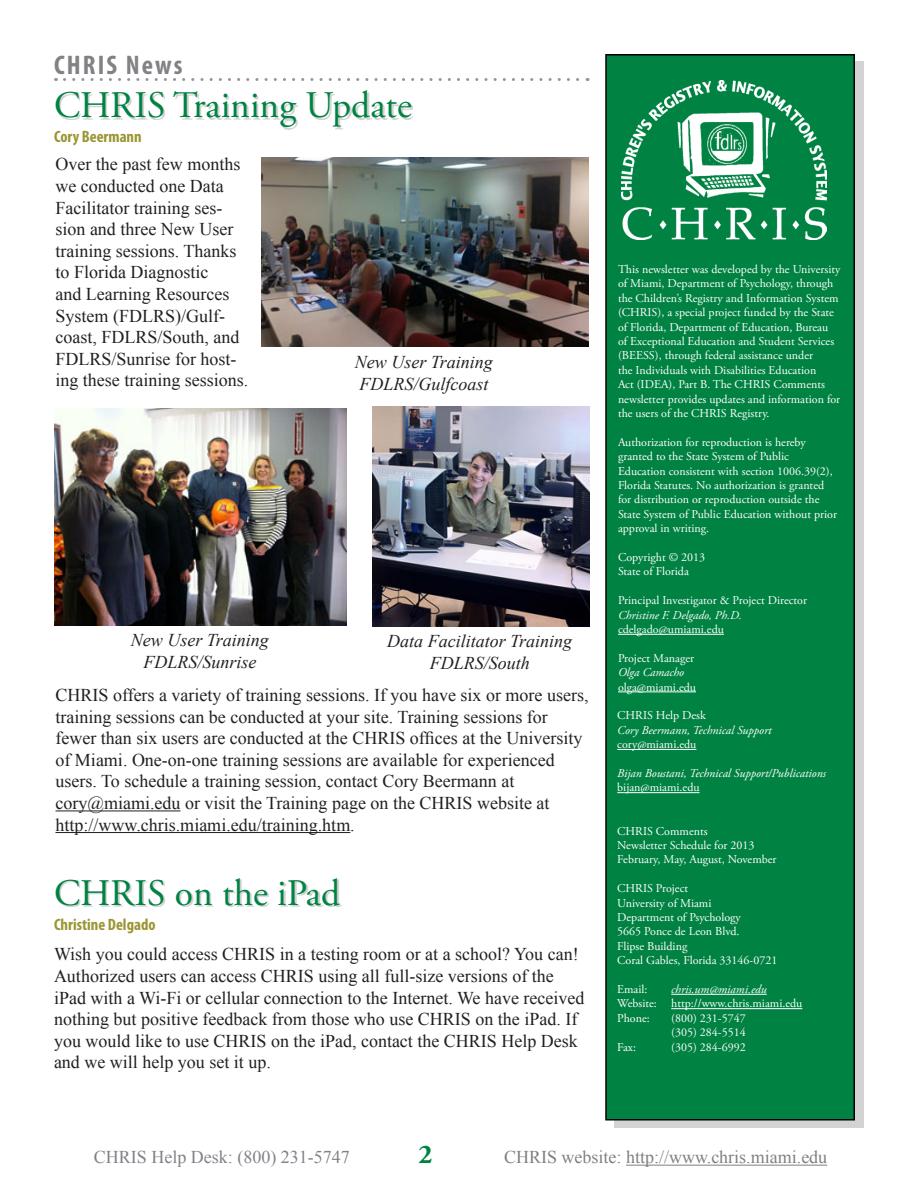
<style>
.page{position:relative;width:918px;height:1188px;background:#fff}
.page>*{position:absolute;margin:0;border:0;box-sizing:border-box;transform-origin:0 0}
.t1{font:37.5px "Adobe Garamond Pro";color:#008242}
.t2{font:700 condensed 27px "Myriad Pro";letter-spacing:.08em;color:#808285}
.t3{font:700 27px "Adobe Garamond Pro";color:#008242}
.t4{font:18px/21.6px "Times New Roman";color:#231f20}
.t5{font:italic 18px "Times New Roman";color:#231f20}
.t6{font:18px "Times New Roman";color:#818080}
.t7{font:18px "Times New Roman";color:#818289}
.t8{font:700 condensed 16.5px "Myriad Pro";color:#9b9533}
.t9{font:12px/14.4px "Adobe Garamond Pro";color:#fff}
.t10{font:italic 12px "Adobe Garamond Pro";color:#fff}
</style>
<div class="page">
<div style="left:614px;top:61px;width:250px;height:1067px;background:#d3d3d3"></div>
<div style="left:605px;top:54px;width:250px;height:1066px;background:#008242;border:2px solid #000"></div>
<hr style="left:618px;top:634px;width:106px;height:1px;background:#fff">
<hr style="left:618px;top:692px;width:78px;height:1px;background:#fff">
<hr style="left:617px;top:749px;width:79px;height:1px;background:#fff">
<hr style="left:617px;top:792px;width:83px;height:1px;background:#fff">
<hr style="left:671px;top:994px;width:96px;height:1px;background:#fff">
<hr style="left:671px;top:1008px;width:131px;height:1px;background:#fff">
<img style="left:622px;top:80px;width:205px;height:159px">
<svg style="left:65px;top:78px;width:523px;height:3px"></svg>
<hr style="left:626px;top:1165px;width:201px;height:1px;background:#818080">
<div style="left:57px;top:92px;width:356px;height:37px;background:#231f20;opacity:.2"></div>
<img style="left:373px;top:406px;width:217px;height:221px">
<img style="left:55px;top:408px;width:291px;height:218px">
<img style="left:261px;top:158px;width:328px;height:189px">
<div style="left:57px;top:880px;width:285px;height:27px;background:#231f20;opacity:.2"></div>
<hr style="left:56px;top:811px;width:125px;height:1px;background:#231f20">
<hr style="left:56px;top:832px;width:294px;height:1px;background:#231f20">
<p class="t2" style="left:54px;top:48px;width:130px">CHRIS News</p>
<p class="t1" style="left:54px;top:83px;width:359px">CHRIS Training Update</p>
<p class="t8" style="left:54px;top:127px;width:89px">Cory Beermann</p>
<p class="t4" style="left:56px;top:153px;width:194px">Over the past few months we conducted one Data<br>Facilitator training ses&shy;sion and three New User training sessions. Thanks to Florida Diagnostic<br>and Learning Resources<br>System (FDLRS)/Gulf&shy;coast, FDLRS/South, and<br>FDLRS/Sunrise for host&shy;ing these training sessions.</p>
<p class="t5" style="left:355px;top:350px;width:140px">New User Training</p>
<p class="t5" style="left:359px;top:372px;width:131px">FDLRS/Gulfcoast</p>
<p class="t5" style="left:131px;top:628px;width:140px">New User Training</p>
<p class="t5" style="left:143px;top:649px;width:115px">FDLRS/Sunrise</p>
<p class="t5" style="left:387px;top:629px;width:187px">Data Facilitator Training</p>
<p class="t5" style="left:430px;top:651px;width:102px">FDLRS/South</p>
<p class="t4" style="left:56px;top:684px;width:535px">CHRIS offers a variety of training sessions. If you have six or more users, training sessions can be conducted at your site. Training sessions for fewer than six users are conducted at the CHRIS offices at the University of Miami. One-on-one training sessions are available for experienced users. To schedule a training session, contact Cory Beermann at cory@miami.edu or visit the Training page on the CHRIS website at http://www.chris.miami.edu/training.htm.</p>
<p class="t1" style="left:54px;top:870px;width:288px">CHRIS on the iPad</p>
<p class="t8" style="left:54px;top:914px;width:103px">Christine Delgado</p>
<p class="t4" style="left:54px;top:943px;width:532px">Wish you could access CHRIS in a testing room or at a school? You can!<br>Authorized users can access CHRIS using all full-size versions of the iPad with a Wi-Fi or cellular connection to the Internet. We have received nothing but positive feedback from those who use CHRIS on the iPad. If you would like to use CHRIS on the iPad, contact the CHRIS Help Desk and we will help you set it up.</p>
<p class="t9" style="left:618px;top:262px;width:224px">This newsletter was developed by the University of Miami, Department of Psychology, through the Children’s Registry and Information System (CHRIS), a special project funded by the State of Florida, Department of Education, Bureau of Exceptional Education and Student Services (BEESS), through federal assistance under<br>the Individuals with Disabilities Education<br>Act (IDEA), Part B. The CHRIS Comments newsletter provides updates and information for the users of the CHRIS Registry.</p>
<p class="t9" style="left:618px;top:435px;width:221px">Authorization for reproduction is hereby granted to the State System of Public Education consistent with section 1006.39(2), Florida Statutes. No authorization is granted for distribution or reproduction outside the State System of Public Education without prior approval in writing.</p>
<p class="t9" style="left:618px;top:550px;width:89px">Copyright © 2013</p>
<p class="t9" style="left:618px;top:565px;width:72px">State of Florida</p>
<p class="t9" style="left:618px;top:594px;width:191px">Principal Investigator &amp; Project Director</p>
<p class="t10" style="left:618px;top:608px;width:125px">Christine F. Delgado, Ph.D.</p>
<p class="t9" style="left:618px;top:622px;width:107px">cdelgado@umiami.edu</p>
<p class="t9" style="left:618px;top:651px;width:78px">Project Manager</p>
<p class="t10" style="left:618px;top:665px;width:68px">Olga Camacho</p>
<p class="t9" style="left:618px;top:680px;width:80px">olga@miami.edu</p>
<p class="t9" style="left:617px;top:709px;width:90px">CHRIS Help Desk</p>
<p class="t10" style="left:617px;top:723px;width:156px">Cory Beermann, Technical Support</p>
<p class="t9" style="left:617px;top:738px;width:81px">cory@miami.edu</p>
<p class="t10" style="left:617px;top:766px;width:210px">Bijan Boustani, Technical Support/Publications</p>
<p class="t9" style="left:617px;top:781px;width:84px">bijan@miami.edu</p>
<p class="t9" style="left:617px;top:824px;width:92px">CHRIS Comments</p>
<p class="t9" style="left:617px;top:838px;width:139px">Newsletter Schedule for 2013</p>
<p class="t9" style="left:617px;top:853px;width:161px">February, May, August, November</p>
<p class="t9" style="left:617px;top:882px;width:72px">CHRIS Project</p>
<p class="t9" style="left:617px;top:896px;width:96px">University of Miami</p>
<p class="t9" style="left:617px;top:910px;width:125px">Department of Psychology</p>
<p class="t9" style="left:617px;top:925px;width:124px">5665 Ponce de Leon Blvd.</p>
<p class="t9" style="left:617px;top:939px;width:72px">Flipse Building</p>
<p class="t9" style="left:617px;top:954px;width:162px">Coral Gables, Florida 33146-0721</p>
<p class="t9" style="left:617px;top:982px;width:32px">Email:</p>
<p class="t10" style="left:671px;top:982px;width:97px">chris.um@miami.edu</p>
<p class="t9" style="left:617px;top:997px;width:187px">Website: http://www.chris.miami.edu</p>
<p class="t9" style="left:617px;top:1011px;width:34px">Phone:</p>
<p class="t9" style="left:671px;top:1011px;width:76px">(800) 231-5747</p>
<p class="t9" style="left:671px;top:1026px;width:76px">(305) 284-5514</p>
<p class="t9" style="left:617px;top:1040px;width:20px">Fax:</p>
<p class="t9" style="left:671px;top:1040px;width:76px">(305) 284-6992</p>
<p class="t7" style="left:94px;top:1145px;width:257px">CHRIS Help Desk: (800) 231-5747</p>
<p class="t3" style="left:418px;top:1138px;width:16px">2</p>
<p class="t6" style="left:504px;top:1145px;width:325px">CHRIS website: http://www.chris.miami.edu</p>
</div>
